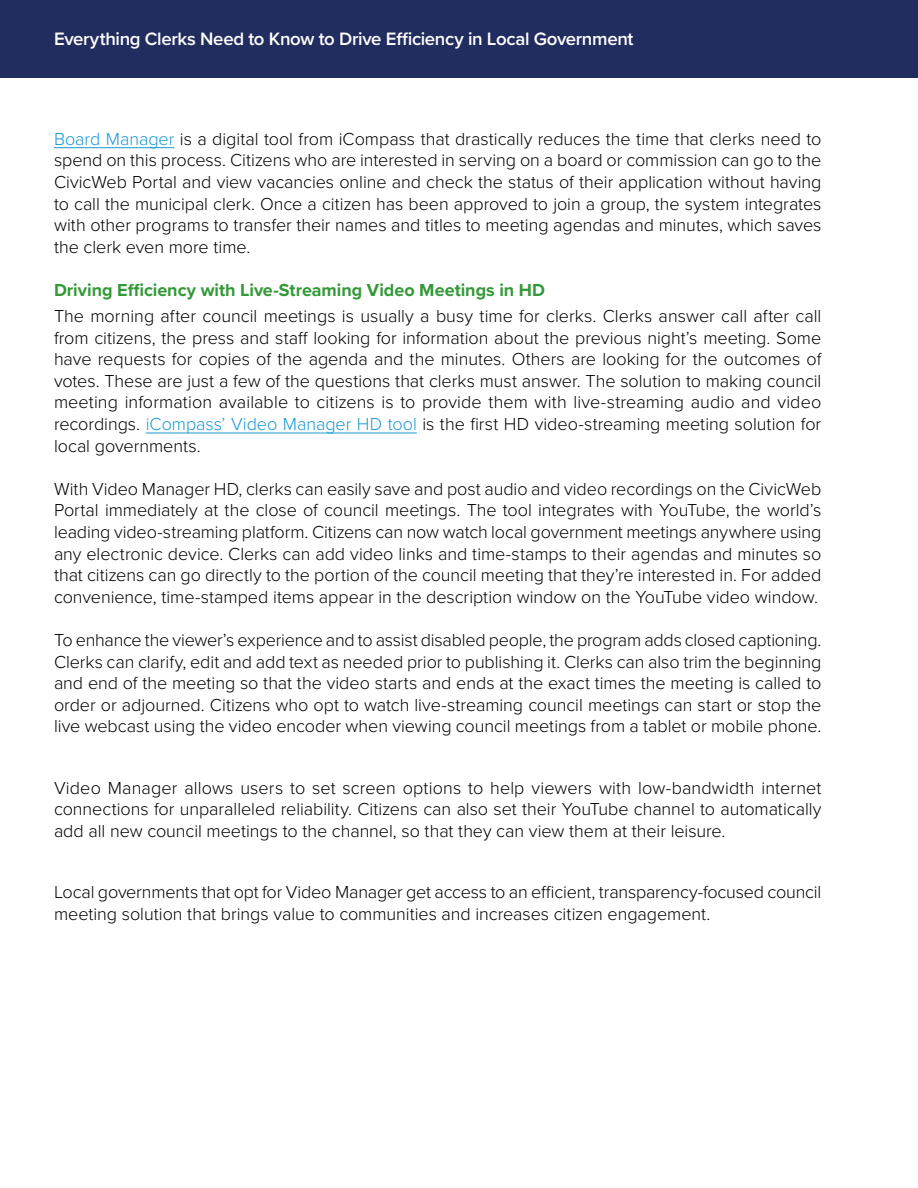
<style>
.page{position:relative;width:918px;height:1188px;background:#fff}
.page>*{position:absolute;margin:0;border:0;box-sizing:border-box;transform-origin:0 0}
.t1{font:600 18.6px "Proxima Nova";letter-spacing:-.015em;color:#fff}
.t2{font:300 18px/21.6px "Proxima Nova";letter-spacing:-.005em;color:#000;text-align:justify}
.t3{font:700 18px "Proxima Nova";color:#339938}
.s1{color:#1899d6}
</style>
<div class="page">
<hr style="left:54px;top:147px;width:120px;height:1px;background:#1899d6">
<hr style="left:146px;top:433px;width:271px;height:1px;background:#1899d6">
<div style="left:0;top:0;width:918px;height:77px;background:#202d5e"></div>
<p class="t1" style="left:54px;top:25px;width:581px">Everything Clerks Need to Know to Drive Efficiency in Local Government</p>
<p class="t2" style="left:54px;top:127px;width:769px"><span class="s1">Board Manager</span> is a digital tool from iCompass that drastically reduces the time that clerks need to spend on this process. Citizens who are interested in serving on a board or commission can go to the CivicWeb Portal and view vacancies online and check the status of their application without having to call the municipal clerk. Once a citizen has been approved to join a group, the system integrates with other programs to transfer their names and titles to meeting agendas and minutes, which saves the clerk even more time.</p>
<p class="t3" style="left:54px;top:277px;width:493px">Driving Efficiency with Live-Streaming Video Meetings in HD</p>
<p class="t2" style="left:54px;top:304px;width:769px">The morning after council meetings is usually a busy time for clerks. Clerks answer call after call from citizens, the press and staff looking for information about the previous night’s meeting. Some have requests for copies of the agenda and the minutes. Others are looking for the outcomes of votes. These are just a few of the questions that clerks must answer. The solution to making council meeting information available to citizens is to provide them with live-streaming audio and video recordings. <span class="s1">iCompass’ Video Manager HD tool</span> is the first HD video-streaming meeting solution for local governments.</p>
<p class="t2" style="left:54px;top:477px;width:769px">With Video Manager HD, clerks can easily save and post audio and video recordings on the CivicWeb Portal immediately at the close of council meetings. The tool integrates with YouTube, the world’s leading video-streaming platform. Citizens can now watch local government meetings anywhere using any electronic device. Clerks can add video links and time-stamps to their agendas and minutes so that citizens can go directly to the portion of the council meeting that they’re interested in. For added convenience, time-stamped items appear in the description window on the YouTube video window.</p>
<p class="t2" style="left:54px;top:628px;width:769px">To enhance the viewer’s experience and to assist disabled people, the program adds closed captioning.<br>Clerks can clarify, edit and add text as needed prior to publishing it. Clerks can also trim the beginning and end of the meeting so that the video starts and ends at the exact times the meeting is called to order or adjourned. Citizens who opt to watch live-streaming council meetings can start or stop the live webcast using the video encoder when viewing council meetings from a tablet or mobile phone.</p>
<p class="t2" style="left:54px;top:776px;width:769px">Video Manager allows users to set screen options to help viewers with low-bandwidth internet connections for unparalleled reliability. Citizens can also set their YouTube channel to automatically add all new council meetings to the channel, so that they can view them at their leisure.</p>
<p class="t2" style="left:54px;top:880px;width:769px">Local governments that opt for Video Manager get access to an efficient, transparency-focused council meeting solution that brings value to communities and increases citizen engagement.</p>
</div>
